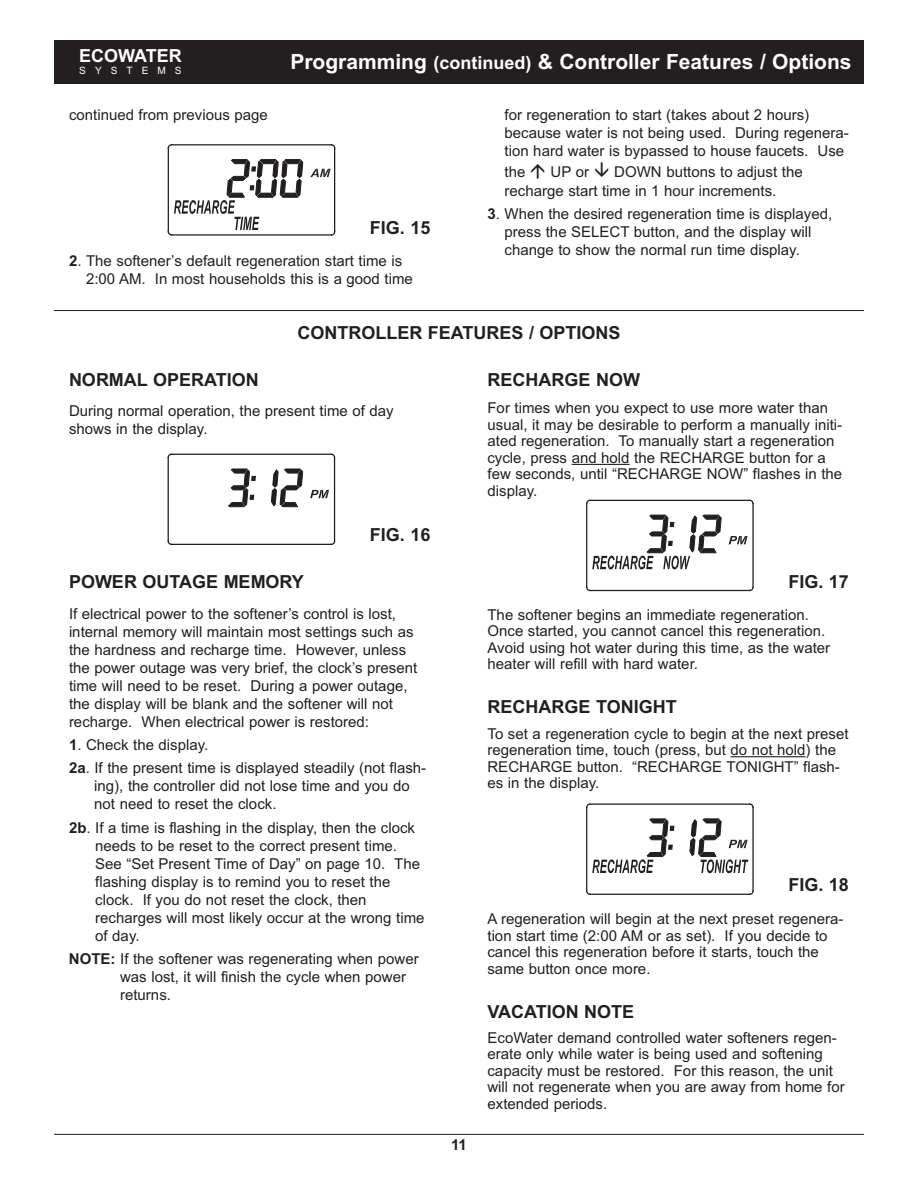
<style>
.page{position:relative;width:918px;height:1188px;background:#fff}
.page>*{position:absolute;margin:0;border:0;box-sizing:border-box;transform-origin:0 0}
.t1{font:700 21px "Arial";color:#fff}
.t2{font:700 18px "Arial";color:#231f20}
.t3{font:700 18px "Arial";color:#fff}
.t4{font:15px/18px "Arial";color:#231f20}
.t5{font:700 15px "Arial";color:#231f20}
.t6{font:10.2px "Arial";letter-spacing:.89em;color:#fff}
.s1{font-size:18px}
.s2{font-weight:700}
</style>
<div class="page">
<hr style="left:54px;top:1134px;width:810px;height:1px;background:#231f20">
<div style="left:54px;top:40px;width:810px;height:44px;background:#231f20"></div>
<svg style="left:168px;top:144px;width:5px;height:4px"></svg>
<hr style="left:172px;top:144px;width:159px;height:1px;background:#231f20">
<svg style="left:330px;top:144px;width:5px;height:4px"></svg>
<hr style="left:172px;top:234px;width:159px;height:2px;background:#231f20">
<svg style="left:330px;top:232px;width:5px;height:4px"></svg>
<hr style="left:168px;top:148px;width:1px;height:84px;background:#231f20">
<hr style="left:334px;top:148px;width:1px;height:84px;background:#231f20">
<svg style="left:310px;top:169px;width:21px;height:8px"></svg>
<svg style="left:168px;top:159px;width:136px;height:77px"></svg>
<hr style="left:54px;top:310px;width:810px;height:1px;background:#231f20">
<hr style="left:171px;top:454px;width:160px;height:1px;background:#231f20">
<svg style="left:330px;top:454px;width:5px;height:5px"></svg>
<hr style="left:171px;top:544px;width:160px;height:1px;background:#231f20">
<svg style="left:330px;top:540px;width:5px;height:5px"></svg>
<hr style="left:168px;top:458px;width:1px;height:83px;background:#231f20">
<hr style="left:334px;top:458px;width:1px;height:83px;background:#231f20">
<svg style="left:310px;top:490px;width:19px;height:8px"></svg>
<svg style="left:228px;top:468px;width:27px;height:39px"></svg>
<svg style="left:271px;top:468px;width:32px;height:39px"></svg>
<hr style="left:572px;top:464px;width:58px;height:1px;background:#231f20">
<svg style="left:586px;top:500px;width:4px;height:5px"></svg>
<hr style="left:590px;top:500px;width:160px;height:1px;background:#231f20">
<hr style="left:590px;top:590px;width:160px;height:1px;background:#231f20">
<svg style="left:586px;top:586px;width:5px;height:5px"></svg>
<svg style="left:748px;top:587px;width:6px;height:4px"></svg>
<hr style="left:586px;top:504px;width:1px;height:83px;background:#231f20">
<hr style="left:752px;top:504px;width:2px;height:83px;background:#231f20">
<svg style="left:729px;top:536px;width:19px;height:8px"></svg>
<svg style="left:592px;top:514px;width:130px;height:55px"></svg>
<hr style="left:731px;top:756px;width:75px;height:1px;background:#231f20">
<svg style="left:586px;top:803px;width:5px;height:6px"></svg>
<hr style="left:590px;top:804px;width:160px;height:1px;background:#231f20">
<svg style="left:748px;top:803px;width:6px;height:4px"></svg>
<hr style="left:590px;top:894px;width:160px;height:1px;background:#231f20">
<svg style="left:586px;top:890px;width:5px;height:5px"></svg>
<svg style="left:748px;top:891px;width:6px;height:4px"></svg>
<hr style="left:586px;top:807px;width:1px;height:84px;background:#231f20">
<hr style="left:752px;top:807px;width:2px;height:84px;background:#231f20">
<svg style="left:592px;top:818px;width:82px;height:55px"></svg>
<svg style="left:689px;top:818px;width:59px;height:55px"></svg>
<p class="t3" style="left:79px;top:45px;width:104px">ECOWATER</p>
<p class="t6" style="left:79px;top:64px;width:104px">SYSTEMS</p>
<h1 class="t1" style="left:290px;top:49px;width:563px">Programming <span class="s1">(continued)</span> &amp; Controller Features / Options</h1>
<p class="t4" style="left:69px;top:106px;width:200px">continued from previous page</p>
<p class="t2" style="left:370px;top:217px;width:62px">FIG. 15</p>
<p class="t4" style="left:86px;top:252px;width:328px;text-indent:-17px"><span class="s2">2</span>. The softener’s default regeneration start time is<br>2:00 AM. In most households this is a good time</p>
<p class="t4" style="left:505px;top:106px;width:346px">for regeneration to start (takes about 2 hours) because water is not being used. During regenera&shy;tion hard water is bypassed to house faucets. Use</p>
<p class="t4" style="left:505px;top:163px;width:22px">the</p>
<p class="t4" style="left:551px;top:163px;width:40px">UP or</p>
<p class="t4" style="left:505px;top:163px;width:300px;line-height:18.6px;text-indent:110px">DOWN buttons to adjust the recharge start time in 1 hour increments.</p>
<p class="t4" style="left:505px;top:205px;width:329px;text-indent:-17px"><span class="s2">3</span>. When the desired regeneration time is displayed, press the SELECT button, and the display will change to show the normal run time display.</p>
<p class="t2" style="left:297px;top:322px;width:325px">CONTROLLER FEATURES / OPTIONS</p>
<p class="t2" style="left:69px;top:369px;width:191px">NORMAL OPERATION</p>
<p class="t4" style="left:69px;top:402px;width:326px">During normal operation, the present time of day shows in the display.</p>
<p class="t2" style="left:370px;top:525px;width:62px">FIG. 16</p>
<p class="t2" style="left:69px;top:572px;width:237px">POWER OUTAGE MEMORY</p>
<p class="t4" style="left:69px;top:604px;width:350px">If electrical power to the softener’s control is lost, internal memory will maintain most settings such as the hardness and recharge time. However, unless the power outage was very brief, the clock’s present time will need to be reset. During a power outage, the display will be blank and the softener will not recharge. When electrical power is restored:</p>
<p class="t4" style="left:69px;top:733px;width:359px;line-height:23.4px"><span class="s2">1</span>. Check the display.<br><span class="s2">2a</span>. If the present time is displayed steadily (not flash-</p>
<p class="t4" style="left:94px;top:777px;width:317px">ing), the controller did not lose time and you do not need to reset the clock.</p>
<p class="t4" style="left:95px;top:819px;width:331px;text-indent:-26px"><span class="s2">2b</span>. If a time is flashing in the display, then the clock needs to be reset to the correct present time.<br>See “Set Present Time of Day” on page 10. The flashing display is to remind you to reset the clock. If you do not reset the clock, then recharges will most likely occur at the wrong time of day.</p>
<p class="t4" style="left:120px;top:950px;width:300px;text-indent:-51px"><span class="s2">NOTE:</span> If the softener was regenerating when power was lost, it will finish the cycle when power returns.</p>
<p class="t5" style="left:451px;top:1136px;width:17px">11</p>
<p class="t2" style="left:488px;top:369px;width:154px">RECHARGE NOW</p>
<p class="t4" style="left:487px;top:400px;width:356px;line-height:16.5px">For times when you expect to use more water than usual, it may be desirable to perform a manually initi&shy;ated regeneration. To manually start a regeneration cycle, press and hold the RECHARGE button for a few seconds, until “RECHARGE NOW” flashes in the display.</p>
<p class="t2" style="left:788px;top:571px;width:62px">FIG. 17</p>
<p class="t4" style="left:488px;top:606px;width:344px;line-height:16.5px">The softener begins an immediate regeneration.<br>Once started, you cannot cancel this regeneration.<br>Avoid using hot water during this time, as the water heater will refill with hard water.</p>
<p class="t2" style="left:488px;top:697px;width:191px">RECHARGE TONIGHT</p>
<p class="t4" style="left:487px;top:725px;width:363px;line-height:16.5px">To set a regeneration cycle to begin at the next preset regeneration time, touch (press, but do not hold) the RECHARGE button. “RECHARGE TONIGHT” flash&shy;es in the display.</p>
<p class="t2" style="left:788px;top:875px;width:62px">FIG. 18</p>
<p class="t4" style="left:487px;top:911px;width:358px;line-height:16.5px">A regeneration will begin at the next preset regenera&shy;tion start time (2:00 AM or as set). If you decide to cancel this regeneration before it starts, touch the same button once more.</p>
<p class="t2" style="left:488px;top:1001px;width:148px">VACATION NOTE</p>
<p class="t4" style="left:487px;top:1029px;width:359px;line-height:16.5px">EcoWater demand controlled water softeners regen&shy;erate only while water is being used and softening capacity must be restored. For this reason, the unit will not regenerate when you are away from home for extended periods.</p>
</div>
